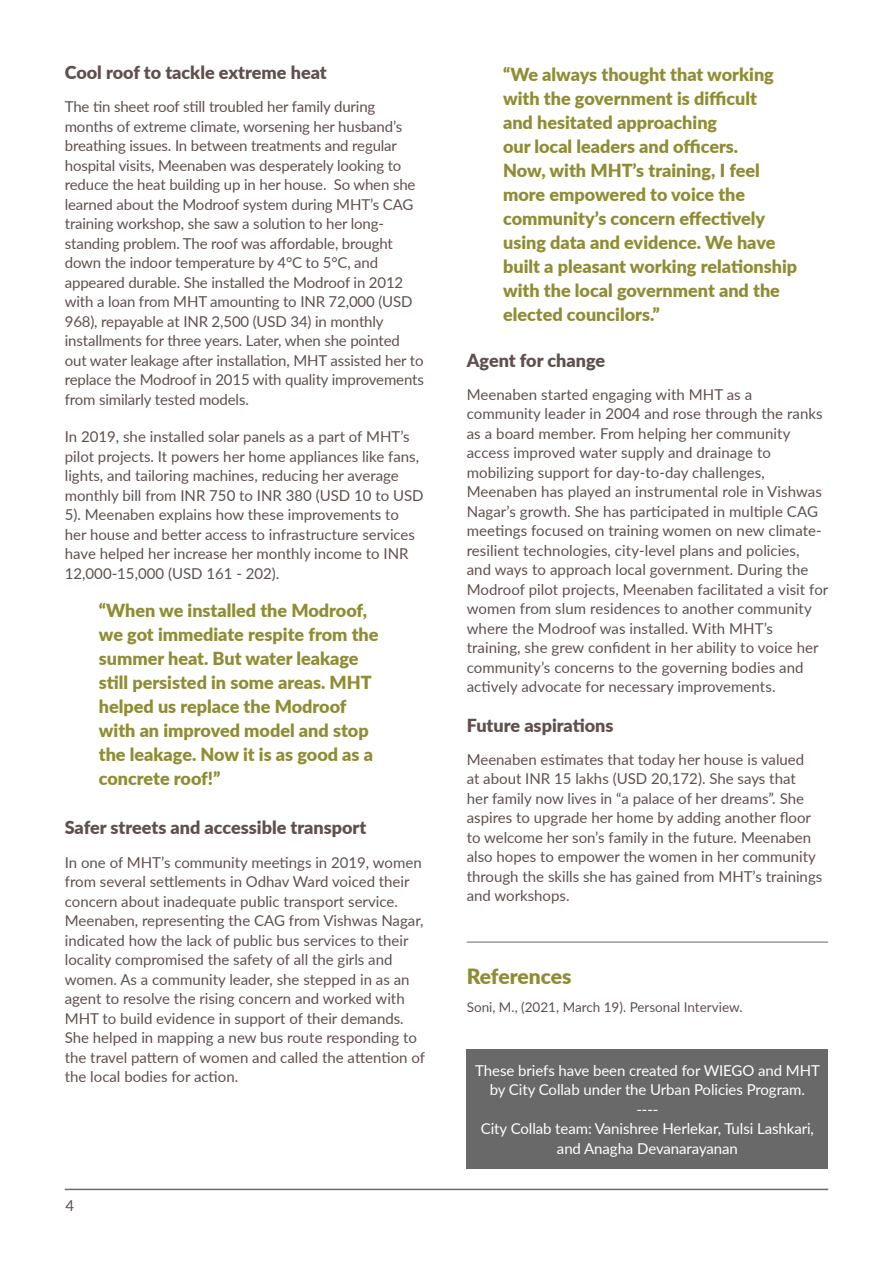
<style>
.page{position:relative;width:893px;height:1263px;background:#fff}
.page>*{position:absolute;margin:0;border:0;box-sizing:border-box;transform-origin:0 0}
.SUBHEADINGS_1{font:900 21px "Lato";letter-spacing:-.01em;color:#8f8d34}
.quotes{font:900 18px/24px "Lato";color:#8f8d34}
.sub_heading_2_ALT{font:900 18px "Lato";color:#5f504e}
.Paragraphs{font:15px/19.5px "Lato";color:#5f504e}
.Paragraphs-2{font:15px/19.5px "Lato";letter-spacing:-.005em;color:#fff;text-align:center}
.footnotes{font:13.5px "Lato";color:#5f504e}
</style>
<div class="page">
<hr style="left:65px;top:1189px;width:763px;height:1px;background:#696969">
<hr style="left:467px;top:942px;width:361px;height:1px;background:#696969">
<div style="left:467px;top:1049px;width:361px;height:119px;background:#696969"></div>
<p class="sub_heading_2_ALT" style="left:65px;top:59px;width:263px">Cool roof to tackle extreme heat</p>
<p class="Paragraphs" style="left:65px;top:96px;width:361px">The tin sheet roof still troubled her family during months of extreme climate, worsening her husband’s breathing issues. In between treatments and regular hospital visits, Meenaben was desperately looking to reduce the heat building up in her house. So when she learned about the Modroof system during MHT’s CAG training workshop, she saw a solution to her long&shy;standing problem. The roof was affordable, brought down the indoor temperature by 4°C to 5°C, and appeared durable. She installed the Modroof in 2012 with a loan from MHT amounting to INR 72,000 (USD 968), repayable at INR 2,500 (USD 34) in monthly installments for three years. Later, when she pointed out water leakage after installation, MHT assisted her to replace the Modroof in 2015 with quality improvements from similarly tested models.</p>
<p class="Paragraphs" style="left:65px;top:426px;width:360px">In 2019, she installed solar panels as a part of MHT’s pilot projects. It powers her home appliances like fans, lights, and tailoring machines, reducing her average monthly bill from INR 750 to INR 380 (USD 10 to USD 5). Meenaben explains how these improvements to her house and better access to infrastructure services have helped her increase her monthly income to INR 12,000-15,000 (USD 161 - 202).</p>
<p class="quotes" style="left:99px;top:597px;width:281px">“When we installed the Modroof, we got immediate respite from the summer heat. But water leakage still persisted in some areas. MHT helped us replace the Modroof with an improved model and stop the leakage. Now it is as good as a concrete roof!”</p>
<p class="sub_heading_2_ALT" style="left:65px;top:814px;width:303px">Safer streets and accessible transport</p>
<p class="Paragraphs" style="left:65px;top:852px;width:362px">In one of MHT’s community meetings in 2019, women from several settlements in Odhav Ward voiced their concern about inadequate public transport service.<br>Meenaben, representing the CAG from Vishwas Nagar, indicated how the lack of public bus services to their locality compromised the safety of all the girls and women. As a community leader, she stepped in as an agent to resolve the rising concern and worked with MHT to build evidence in support of their demands.<br>She helped in mapping a new bus route responding to the travel pattern of women and called the attention of the local bodies for action.</p>
<p class="Paragraphs" style="left:66px;top:1195px;width:10px">4</p>
<p class="quotes" style="left:503px;top:61px;width:296px">“We always thought that working with the government is difficult<br>and hesitated approaching<br>our local leaders and officers.<br>Now, with MHT’s training, I feel more empowered to voice the community’s concern effectively using data and evidence. We have built a pleasant working relationship with the local government and the elected councilors.”</p>
<p class="sub_heading_2_ALT" style="left:467px;top:347px;width:140px">Agent for change</p>
<p class="Paragraphs" style="left:467px;top:384px;width:363px">Meenaben started engaging with MHT as a community leader in 2004 and rose through the ranks as a board member. From helping her community access improved water supply and drainage to mobilizing support for day-to-day challenges, Meenaben has played an instrumental role in Vishwas Nagar’s growth. She has participated in multiple CAG meetings focused on training women on new climate&shy;resilient technologies, city-level plans and policies,<br>and ways to approach local government. During the Modroof pilot projects, Meenaben facilitated a visit for women from slum residences to another community where the Modroof was installed. With MHT’s training, she grew confident in her ability to voice her community’s concerns to the governing bodies and actively advocate for necessary improvements.</p>
<p class="sub_heading_2_ALT" style="left:467px;top:712px;width:148px">Future aspirations</p>
<p class="Paragraphs" style="left:467px;top:749px;width:357px">Meenaben estimates that today her house is valued<br>at about INR 15 lakhs (USD 20,172). She says that<br>her family now lives in “a palace of her dreams”. She aspires to upgrade her home by adding another floor to welcome her son’s family in the future. Meenaben also hopes to empower the women in her community through the skills she has gained from MHT’s trainings and workshops.</p>
<p class="SUBHEADINGS_1" style="left:467px;top:960px;width:106px">References</p>
<p class="footnotes" style="left:467px;top:998px;width:277px">Soni, M., (2021, March 19). Personal Interview.</p>
<p class="Paragraphs-2" style="left:475px;top:1060px;width:346px">These briefs have been created for WIEGO and MHT by City Collab under the Urban Policies Program.</p>
<p class="Paragraphs-2" style="left:636px;top:1099px;width:24px">----</p>
<p class="Paragraphs-2" style="left:481px;top:1118px;width:335px">City Collab team: Vanishree Herlekar, Tulsi Lashkari, and Anagha Devanarayanan</p>
</div>
